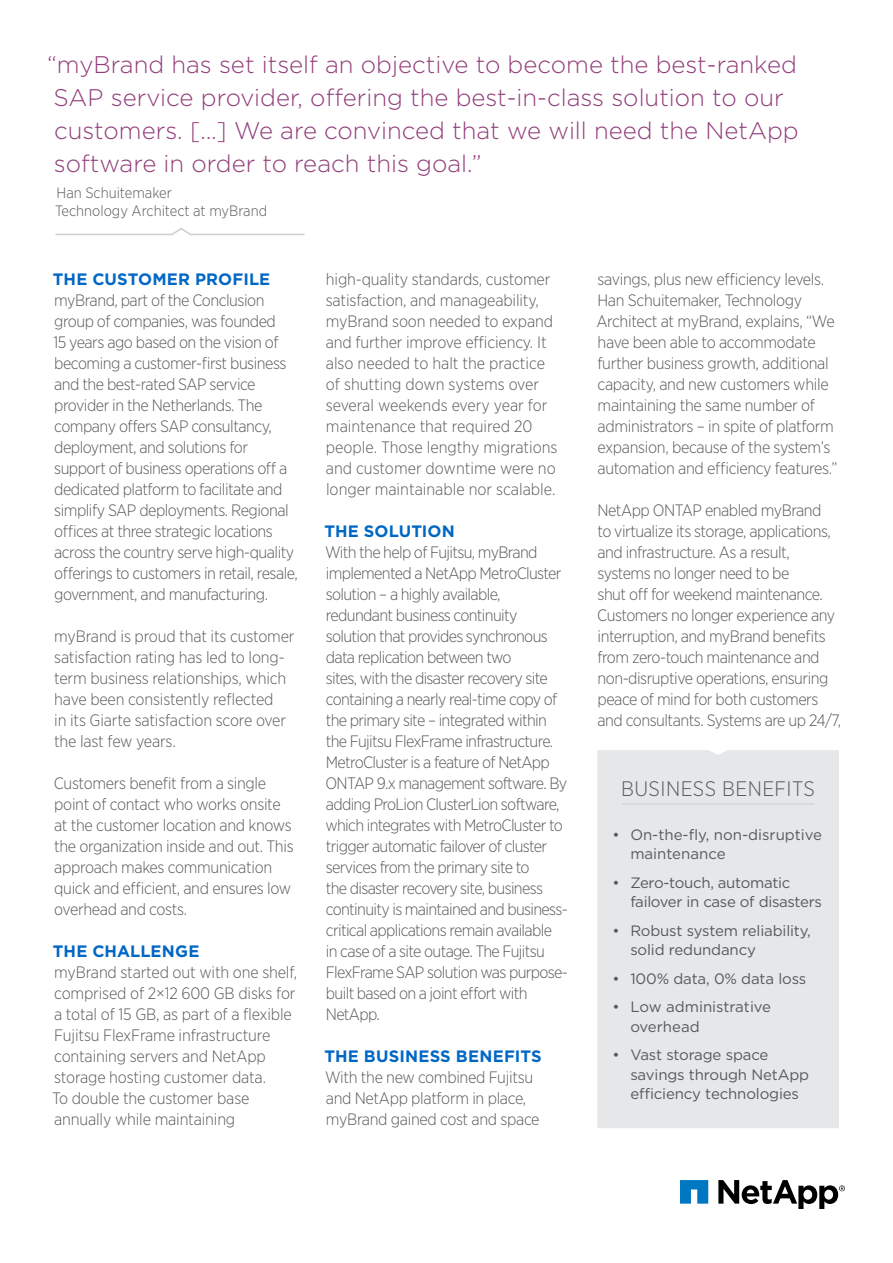
<style>
.page{position:relative;width:893px;height:1263px;background:#fff}
.page>*{position:absolute;margin:0;border:0;box-sizing:border-box;transform-origin:0 0}
.t1{font:300 24px/33px "Gotham";color:#913c7a}
.t2{font:300 21px "Gotham Narrow";letter-spacing:.02em;color:#58595b}
.t3{font:300 16.5px/21px "Gotham Narrow";letter-spacing:-.03em;color:#58595b}
.t4{font:300 16.5px/21px "Gotham Narrow";letter-spacing:-.01em;color:#58595b}
.t5{font:300 16.5px/21px "Gotham Narrow";letter-spacing:-.005em;color:#58595b}
.t6{font:700 16.5px "Gotham";letter-spacing:.01em;color:#0067c5}
.t7{font:15px/19.5px "Gotham";letter-spacing:-.01em;color:#58595b}
.t8{font:300 15px/18px "Gotham Narrow";color:#58595b}
</style>
<div class="page">
<svg style="left:680px;top:1180px;width:28px;height:23px"></svg>
<svg style="left:718px;top:1180px;width:127px;height:29px"></svg>
<svg style="left:55px;top:228px;width:250px;height:8px"></svg>
<div style="left:597px;top:750px;width:242px;height:378px;background:#e6e7e8"></div>
<hr style="left:621px;top:803px;width:194px;height:1px;background:#cccecf">
<h1 class="t1" style="left:47px;top:48px;width:753px">“myBrand has set itself an objective to become the best-ranked SAP service provider, offering the best-in-class solution to our customers. […] We are convinced that we will need the NetApp software in order to reach this goal.”</h1>
<p class="t8" style="left:55px;top:183px;width:214px">Han Schuitemaker<br>Technology Architect at myBrand</p>
<p class="t6" style="left:53px;top:268px;width:219px">THE CUSTOMER PROFILE</p>
<p class="t3" style="left:53px;top:289px;width:246px">myBrand, part of the Conclusion group of companies, was founded<br>15 years ago based on the vision of becoming a customer-first business and the best-rated SAP service provider in the Netherlands. The company offers SAP consultancy, deployment, and solutions for support of business operations off a dedicated platform to facilitate and simplify SAP deployments. Regional offices at three strategic locations across the country serve high-quality offerings to customers in retail, resale, government, and manufacturing.</p>
<p class="t4" style="left:54px;top:625px;width:242px">myBrand is proud that its customer satisfaction rating has led to long&shy;term business relationships, which have been consistently reflected<br>in its Giarte satisfaction score over the last few years.</p>
<p class="t3" style="left:54px;top:772px;width:241px">Customers benefit from a single point of contact who works onsite at the customer location and knows the organization inside and out. This approach makes communication quick and efficient, and ensures low overhead and costs.</p>
<p class="t6" style="left:53px;top:940px;width:148px">THE CHALLENGE</p>
<p class="t4" style="left:52px;top:961px;width:247px">myBrand started out with one shelf, comprised of 2×12 600 GB disks for a total of 15 GB, as part of a flexible<br>Fujitsu FlexFrame infrastructure containing servers and NetApp storage hosting customer data.<br>To double the customer base annually while maintaining</p>
<p class="t5" style="left:326px;top:268px;width:233px">high-quality standards, customer satisfaction, and manageability, myBrand soon needed to expand and further improve efficiency. It also needed to halt the practice of shutting down systems over several weekends every year for maintenance that required 20 people. Those lengthy migrations and customer downtime were no longer maintainable nor scalable.</p>
<p class="t6" style="left:325px;top:520px;width:132px">THE SOLUTION</p>
<p class="t3" style="left:325px;top:541px;width:244px">With the help of Fujitsu, myBrand implemented a NetApp MetroCluster solution – a highly available, redundant business continuity solution that provides synchronous data replication between two<br>sites, with the disaster recovery site containing a nearly real-time copy of the primary site – integrated within the Fujitsu FlexFrame infrastructure.<br>MetroCluster is a feature of NetApp ONTAP 9.x management software. By adding ProLion ClusterLion software, which integrates with MetroCluster to trigger automatic failover of cluster services from the primary site to<br>the disaster recovery site, business continuity is maintained and business&shy;critical applications remain available<br>in case of a site outage. The Fujitsu FlexFrame SAP solution was purpose&shy;built based on a joint effort with NetApp.</p>
<p class="t6" style="left:325px;top:1045px;width:219px">THE BUSINESS BENEFITS</p>
<p class="t3" style="left:325px;top:1067px;width:216px">With the new combined Fujitsu and NetApp platform in place, myBrand gained cost and space</p>
<p class="t3" style="left:596px;top:268px;width:243px">savings, plus new efficiency levels.<br>Han Schuitemaker, Technology Architect at myBrand, explains, “We have been able to accommodate further business growth, additional capacity, and new customers while maintaining the same number of administrators – in spite of platform expansion, because of the system’s automation and efficiency features.”</p>
<p class="t3" style="left:597px;top:499px;width:246px">NetApp ONTAP enabled myBrand<br>to virtualize its storage, applications, and infrastructure. As a result, systems no longer need to be<br>shut off for weekend maintenance.<br>Customers no longer experience any interruption, and myBrand benefits from zero-touch maintenance and non-disruptive operations, ensuring peace of mind for both customers and consultants. Systems are up 24/7,</p>
<p class="t2" style="left:621px;top:776px;width:195px">BUSINESS BENEFITS</p>
<p class="t7" style="left:630px;top:824px;width:193px;text-indent:-18px">• On-the-fly, non-disruptive maintenance</p>
<p class="t7" style="left:630px;top:872px;width:193px;text-indent:-18px">• Zero-touch, automatic failover in case of disasters</p>
<p class="t7" style="left:630px;top:920px;width:182px;text-indent:-18px">• Robust system reliability, solid redundancy</p>
<p class="t7" style="left:612px;top:968px;width:195px">• 100% data, 0% data loss</p>
<p class="t7" style="left:630px;top:997px;width:142px;text-indent:-18px">• Low administrative overhead</p>
<p class="t7" style="left:630px;top:1045px;width:180px;text-indent:-18px">• Vast storage space savings through NetApp efficiency technologies</p>
</div>
